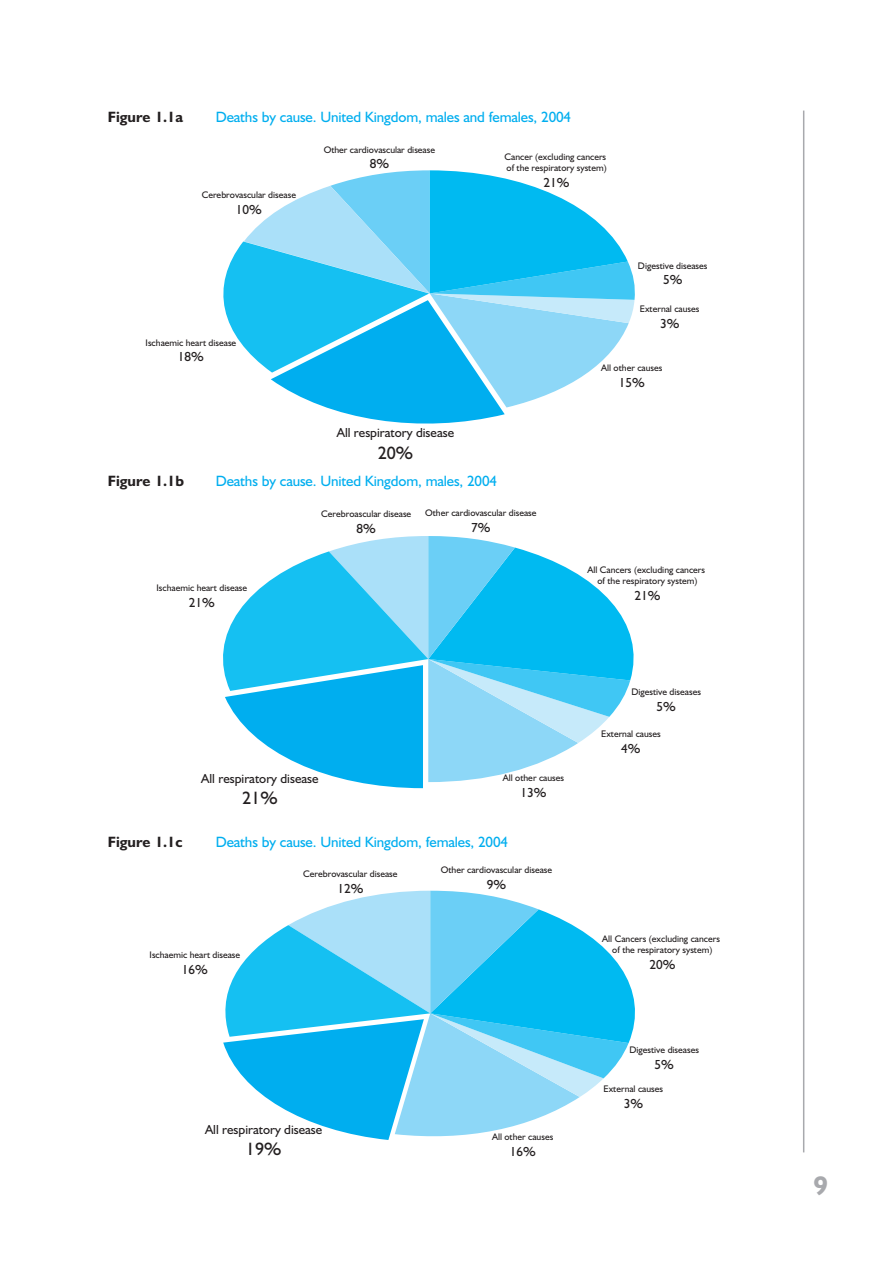
<style>
.page{position:relative;width:893px;height:1263px;background:#fff}
.page>*{position:absolute;margin:0;border:0;box-sizing:border-box;transform-origin:0 0}
.t1{font:700 27px "Humanist 521 BT";color:#a8a9ad}
.t2{font:18px "Humanist 521 BT";color:#231f20}
.t3{font:15px "Humanist 521 BT";letter-spacing:-.01em;color:#00aeef}
.t4{font:700 15px "Humanist 521 BT";color:#231f20}
.t5{font:13.2px "Humanist 521 BT";color:#231f20}
.t6{font:9.6px/11.6px "Humanist 521 BT";color:#231f20;text-align:center}
</style>
<div class="page">
<svg style="left:223px;top:170px;width:412px;height:254px"></svg>
<svg style="left:223px;top:891px;width:412px;height:249px"></svg>
<hr style="left:803px;top:111px;width:1px;height:1041px;background:#a8a9ad">
<svg style="left:223px;top:536px;width:411px;height:252px"></svg>
<h3 class="t4" style="left:108px;top:112px;width:77px">Figure 1.1a</h3>
<h3 class="t3" style="left:216px;top:112px;width:357px">Deaths by cause. United Kingdom, males and females, 2004</h3>
<p class="t6" style="left:202px;top:190px;width:96px">Cerebrovascular disease</p>
<h3 class="t5" style="left:236px;top:205px;width:27px">10%</h3>
<p class="t6" style="left:324px;top:145px;width:113px">Other cardiovascular disease</p>
<h3 class="t5" style="left:370px;top:159px;width:21px">8%</h3>
<p class="t6" style="left:505px;top:152px;width:104px;text-align:left">Cancer (excluding cancers of the respiratory system)</p>
<h3 class="t5" style="left:544px;top:178px;width:27px">21%</h3>
<p class="t6" style="left:146px;top:338px;width:92px">Ischaemic heart disease</p>
<h3 class="t5" style="left:178px;top:352px;width:27px">18%</h3>
<h3 class="t5" style="left:337px;top:428px;width:119px">All respiratory disease</h3>
<h2 class="t2" style="left:378px;top:446px;width:37px">20%</h2>
<h3 class="t4" style="left:108px;top:476px;width:78px">Figure 1.1b</h3>
<h3 class="t3" style="left:216px;top:476px;width:283px">Deaths by cause. United Kingdom, males, 2004</h3>
<p class="t6" style="left:638px;top:261px;width:71px">Digestive diseases</p>
<h3 class="t5" style="left:663px;top:275px;width:21px">5%</h3>
<p class="t6" style="left:640px;top:304px;width:61px">External causes</p>
<h3 class="t5" style="left:660px;top:319px;width:21px">3%</h3>
<p class="t6" style="left:601px;top:363px;width:63px">All other causes</p>
<h3 class="t5" style="left:619px;top:378px;width:27px">15%</h3>
<p class="t6" style="left:156px;top:583px;width:92px">Ischaemic heart disease</p>
<h3 class="t5" style="left:189px;top:598px;width:27px">21%</h3>
<p class="t6" style="left:321px;top:509px;width:92px">Cerebroascular disease</p>
<h3 class="t5" style="left:357px;top:524px;width:21px">8%</h3>
<p class="t6" style="left:425px;top:508px;width:113px">Other cardiovascular disease</p>
<h3 class="t5" style="left:471px;top:523px;width:21px">7%</h3>
<p class="t6" style="left:587px;top:565px;width:119px">All Cancers (excluding cancers of the respiratory system)</p>
<h3 class="t5" style="left:634px;top:591px;width:27px">21%</h3>
<h3 class="t5" style="left:201px;top:774px;width:119px">All respiratory disease</h3>
<h2 class="t2" style="left:242px;top:792px;width:37px">21%</h2>
<p class="t6" style="left:503px;top:773px;width:63px">All other causes</p>
<h3 class="t5" style="left:520px;top:788px;width:27px">13%</h3>
<h3 class="t4" style="left:108px;top:836px;width:76px">Figure 1.1c</h3>
<h3 class="t3" style="left:216px;top:836px;width:294px">Deaths by cause. United Kingdom, females, 2004</h3>
<p class="t6" style="left:150px;top:950px;width:92px">Ischaemic heart disease</p>
<h3 class="t5" style="left:182px;top:965px;width:27px">16%</h3>
<p class="t6" style="left:303px;top:869px;width:96px">Cerebrovascular disease</p>
<h3 class="t5" style="left:337px;top:884px;width:27px">12%</h3>
<p class="t6" style="left:441px;top:865px;width:113px">Other cardiovascular disease</p>
<h3 class="t5" style="left:487px;top:879px;width:21px">9%</h3>
<h3 class="t5" style="left:205px;top:1125px;width:119px">All respiratory disease</h3>
<h2 class="t2" style="left:246px;top:1143px;width:37px">19%</h2>
<p class="t6" style="left:492px;top:1132px;width:63px">All other causes</p>
<h3 class="t5" style="left:510px;top:1146px;width:27px">16%</h3>
<p class="t6" style="left:631px;top:687px;width:71px">Digestive diseases</p>
<h3 class="t5" style="left:656px;top:701px;width:21px">5%</h3>
<p class="t6" style="left:601px;top:729px;width:61px">External causes</p>
<h3 class="t5" style="left:621px;top:744px;width:21px">4%</h3>
<p class="t6" style="left:602px;top:933px;width:119px">All Cancers (excluding cancers of the respiratory system)</p>
<h3 class="t5" style="left:649px;top:960px;width:27px">20%</h3>
<p class="t6" style="left:629px;top:1045px;width:71px">Digestive diseases</p>
<h3 class="t5" style="left:655px;top:1060px;width:21px">5%</h3>
<p class="t6" style="left:603px;top:1084px;width:61px">External causes</p>
<h3 class="t5" style="left:624px;top:1099px;width:21px">3%</h3>
<h1 class="t1" style="left:813px;top:1176px;width:16px">9</h1>
</div>
